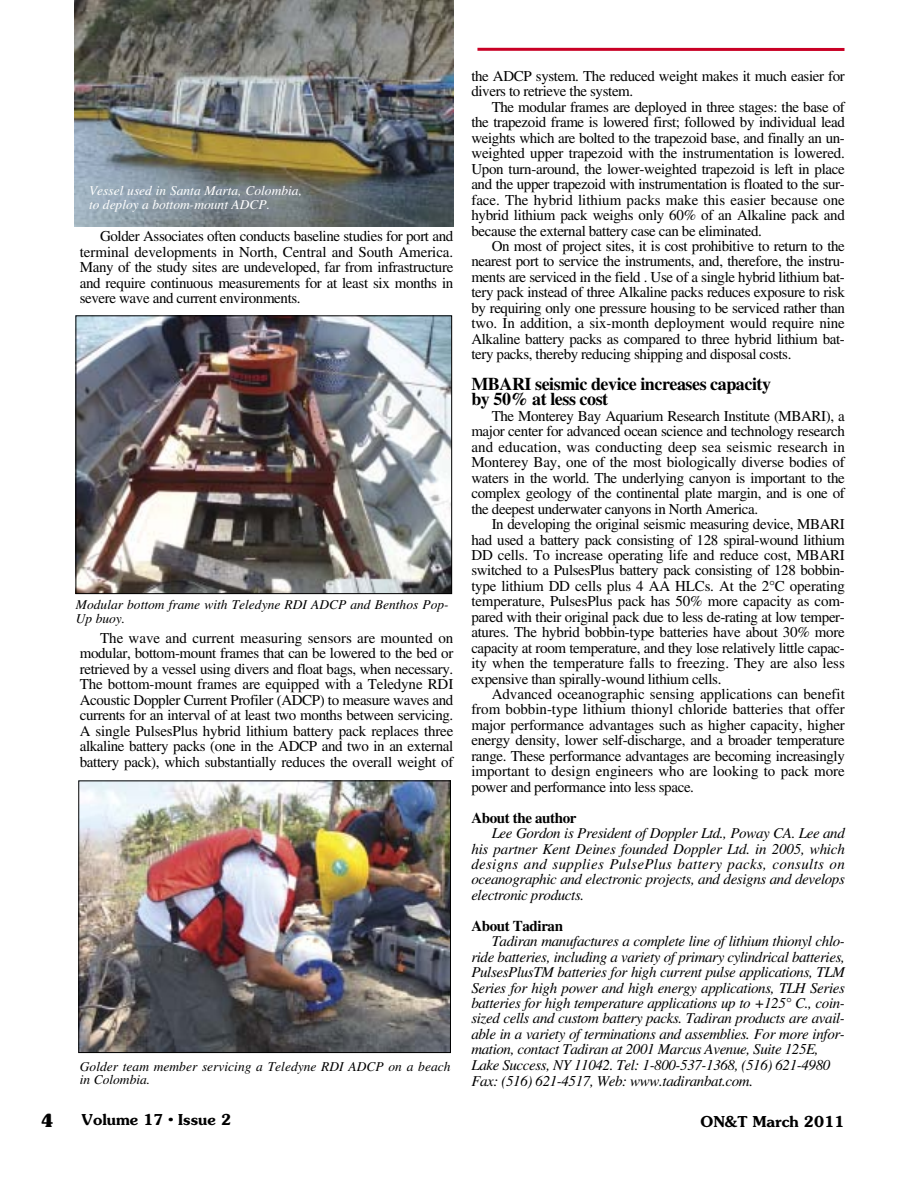
<style>
.page{position:relative;width:918px;height:1188px;background:#fff}
.page>*{position:absolute;margin:0;border:0;box-sizing:border-box;transform-origin:0 0}
.t1{font:700 18px/15.5px "Times";letter-spacing:-.025em;color:#000}
.t2{font:700 18px "Souvenir";color:#000}
.t3{font:15px/15.5px "Times";letter-spacing:-.025em;color:#000;text-align:justify}
.t4{font:italic 15px/15.5px "Times";letter-spacing:-.025em;color:#000;text-align:justify}
.t5{font:600 15px "Souvenir";color:#000}
.t6{font:700 15px "Times";letter-spacing:-.025em;color:#000}
.t7{font:italic 13.5px/13.5px "Times";color:#000}
.t8{font:italic 13.5px/13.5px "Times";color:#fff}
</style>
<div class="page">
<img style="left:78px;top:317px;width:372px;height:275px">
<div style="left:76px;top:315px;width:376px;height:279px;border:1px solid #000"></div>
<img style="left:74px;top:0;width:379px;height:226px">
<img style="left:80px;top:782px;width:369px;height:269px">
<div style="left:78px;top:780px;width:373px;height:273px;border:1px solid #000"></div>
<hr style="left:477px;top:48px;width:368px;height:3px;background:#c90025">
<p class="t8" style="left:89px;top:185px;width:214px">Vessel used in Santa Marta, Colombia, to deploy a bottom-mount ADCP.</p>
<p class="t3" style="left:80px;top:230px;width:375px;text-indent:20px">Golder Associates often conducts baseline studies for port and terminal developments in North, Central and South America.<br>Many of the study sites are undeveloped, far from infrastructure and require continuous measurements for at least six months in severe wave and current environments.</p>
<p class="t7" style="left:76px;top:599px;width:374px">Modular bottom frame with Teledyne RDI ADCP and Benthos Pop-<br>Up buoy.</p>
<p class="t3" style="left:80px;top:632px;width:375px;text-indent:20px">The wave and current measuring sensors are mounted on modular, bottom-mount frames that can be lowered to the bed or retrieved by a vessel using divers and float bags, when necessary.<br>The bottom-mount frames are equipped with a Teledyne RDI Acoustic Doppler Current Profiler (ADCP) to measure waves and currents for an interval of at least two months between servicing.<br>A single PulsesPlus hybrid lithium battery pack replaces three alkaline battery packs (one in the ADCP and two in an external battery pack), which substantially reduces the overall weight of</p>
<p class="t7" style="left:80px;top:1061px;width:372px">Golder team member servicing a Teledyne RDI ADCP on a beach in Colombia.</p>
<p class="t3" style="left:471px;top:70px;width:375px">the ADCP system. The reduced weight makes it much easier for divers to retrieve the system.</p>
<p class="t3" style="left:471px;top:101px;width:375px;text-indent:20px">The modular frames are deployed in three stages: the base of the trapezoid frame is lowered first; followed by individual lead weights which are bolted to the trapezoid base, and finally an un&shy;weighted upper trapezoid with the instrumentation is lowered.<br>Upon turn-around, the lower-weighted trapezoid is left in place and the upper trapezoid with instrumentation is floated to the sur&shy;face. The hybrid lithium packs make this easier because one hybrid lithium pack weighs only 60% of an Alkaline pack and because the external battery case can be eliminated.</p>
<p class="t3" style="left:471px;top:240px;width:375px;text-indent:20px">On most of project sites, it is cost prohibitive to return to the nearest port to service the instruments, and, therefore, the instru&shy;ments are serviced in the field . Use of a single hybrid lithium bat&shy;tery pack instead of three Alkaline packs reduces exposure to risk by requiring only one pressure housing to be serviced rather than two. In addition, a six-month deployment would require nine Alkaline battery packs as compared to three hybrid lithium bat&shy;tery packs, thereby reducing shipping and disposal costs.</p>
<p class="t1" style="left:471px;top:378px;width:301px">MBARI seismic device increases capacity by 50% at less cost</p>
<p class="t3" style="left:471px;top:410px;width:375px;text-indent:20px">The Monterey Bay Aquarium Research Institute (MBARI), a major center for advanced ocean science and technology research and education, was conducting deep sea seismic research in Monterey Bay, one of the most biologically diverse bodies of waters in the world. The underlying canyon is important to the complex geology of the continental plate margin, and is one of the deepest underwater canyons in North America.</p>
<p class="t3" style="left:471px;top:518px;width:375px;text-indent:20px">In developing the original seismic measuring device, MBARI had used a battery pack consisting of 128 spiral-wound lithium DD cells. To increase operating life and reduce cost, MBARI switched to a PulsesPlus battery pack consisting of 128 bobbin&shy;type lithium DD cells plus 4 AA HLCs. At the 2°C operating temperature, PulsesPlus pack has 50% more capacity as com&shy;pared with their original pack due to less de-rating at low temper&shy;atures. The hybrid bobbin-type batteries have about 30% more capacity at room temperature, and they lose relatively little capac&shy;ity when the temperature falls to freezing. They are also less expensive than spirally-wound lithium cells.</p>
<p class="t3" style="left:471px;top:688px;width:375px;text-indent:20px">Advanced oceanographic sensing applications can benefit from bobbin-type lithium thionyl chloride batteries that offer major performance advantages such as higher capacity, higher energy density, lower self-discharge, and a broader temperature range. These performance advantages are becoming increasingly important to design engineers who are looking to pack more power and performance into less space.</p>
<p class="t6" style="left:471px;top:812px;width:107px">About the author</p>
<p class="t4" style="left:471px;top:827px;width:375px;text-indent:20px">Lee Gordon is President of Doppler Ltd., Poway CA. Lee and his partner Kent Deines founded Doppler Ltd. in 2005, which designs and supplies PulsePlus battery packs, consults on oceanographic and electronic projects, and designs and develops electronic products.</p>
<p class="t6" style="left:471px;top:921px;width:93px">About Tadiran</p>
<p class="t4" style="left:471px;top:935px;width:375px;text-align:left;text-indent:20px">Tadiran manufactures a complete line of lithium thionyl chlo&shy;ride batteries, including a variety of primary cylindrical batteries, PulsesPlusTM batteries for high current pulse applications, TLM Series for high power and high energy applications, TLH Series batteries for high temperature applications up to +125° C., coin&shy;sized cells and custom battery packs. Tadiran products are avail&shy;able in a variety of terminations and assemblies. For more infor&shy;mation, contact Tadiran at 2001 Marcus Avenue, Suite 125E, Lake Success, NY 11042. Tel: 1-800-537-1368, (516) 621-4980<br>Fax: (516) 621-4517, Web: www.tadiranbat.com.</p>
<p class="t2" style="left:41px;top:1113px;width:14px">4</p>
<p class="t5" style="left:82px;top:1111px;width:151px">Volume 17 • Issue 2</p>
<p class="t5" style="left:700px;top:1113px;width:146px">ON&amp;T March 2011</p>
</div>
